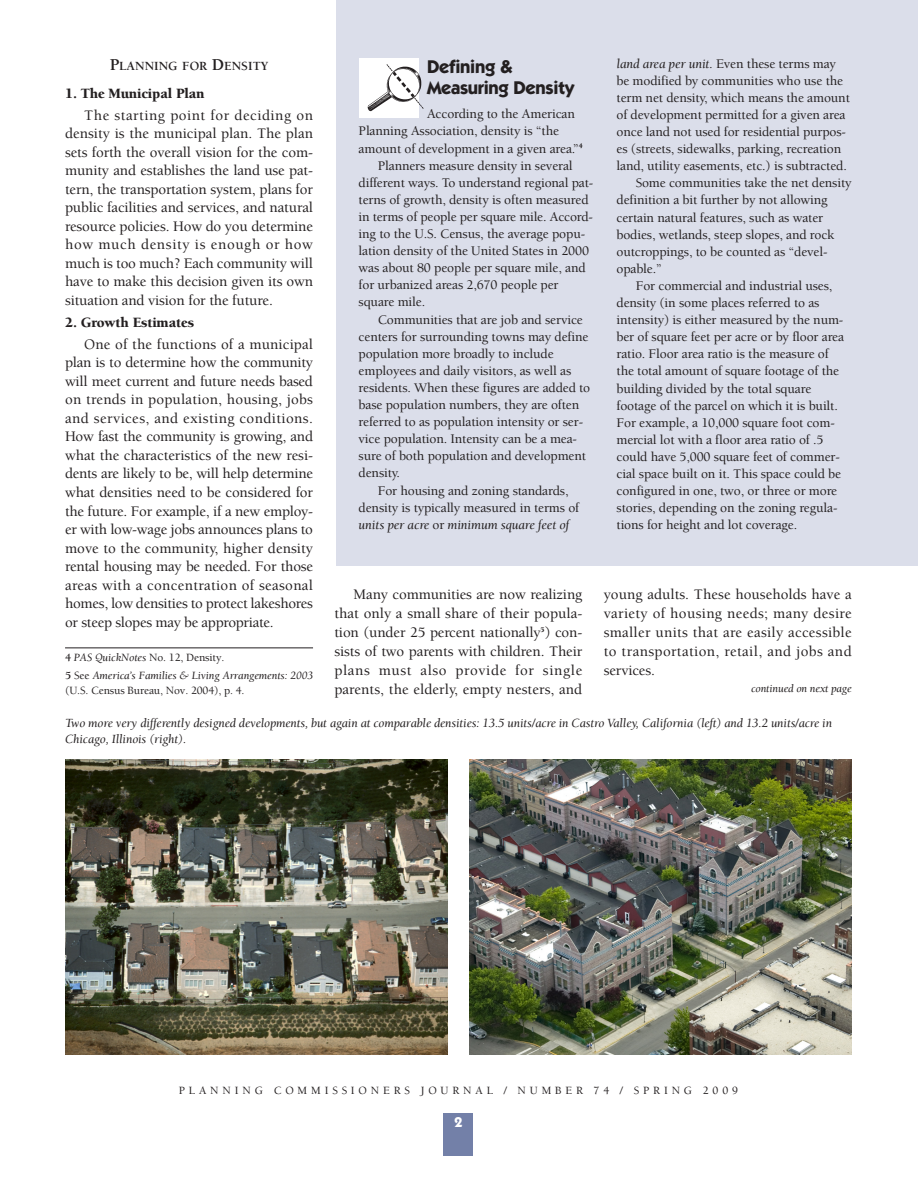
<style>
.page{position:relative;width:918px;height:1188px;background:#fff}
.page>*{position:absolute;margin:0;border:0;box-sizing:border-box;transform-origin:0 0}
.t1{font:700 18.6px/21.3px "Itc Kabel";letter-spacing:-.015em;color:#231f20}
.t2{font:500 15px/18.6px "Berkeley";letter-spacing:-.01em;color:#231f20;text-align:justify}
.t3{font:900 14.55px "Berkeley";letter-spacing:-.01em;color:#231f20}
.t4{font:700 14.25px "Itc Kabel";color:#fff}
.t5{font:500 13.5px "Berkeley";letter-spacing:-.01em;color:#231f20}
.t6{font:italic 13.5px "Berkeley";letter-spacing:-.01em;color:#231f20}
.t7{font:italic 12.9px/15.6px "Berkeley";letter-spacing:-.01em;color:#231f20}
.t8{font:700 12.9px "Berkeley";color:#231f20}
.t9{font:italic 11.4px/18.6px "Berkeley";letter-spacing:-.01em;color:#231f20}
.t10{font:500 11.4px "Berkeley";letter-spacing:.335em;color:#231f20}
.t11{font:500 11.4px "Berkeley";letter-spacing:-.01em;color:#231f20}
.s1{font-size:17.1px}
.s2{font-weight:700;font-style:normal}
.s3{font-weight:500;font-style:normal}
.s4{font-weight:400;font-style:italic}
</style>
<div class="page">
<div style="left:336px;top:0;width:582px;height:565px;background:#dbdeea"></div>
<div style="left:443px;top:1114px;width:30px;height:42px;background:#7380a8"></div>
<img style="left:65px;top:759px;width:383px;height:295px">
<img style="left:469px;top:759px;width:383px;height:295px">
<hr style="left:65px;top:648px;width:248px;height:1px;background:#231f20">
<div style="left:359px;top:58px;width:59px;height:60px;background:#fff"></div>
<img style="left:367px;top:62px;width:57px;height:52px">
<p class="t8" style="left:110px;top:61px;width:160px"><span class="s1">P</span>LANNING FOR <span class="s1">D</span>ENSITY</p>
<p class="t3" style="left:65px;top:88px;width:141px">1. The Municipal Plan</p>
<p class="t2" style="left:65px;top:107px;width:250px;text-indent:19px">The starting point for deciding on density is the municipal plan. The plan sets forth the overall vision for the com&shy;munity and establishes the land use pat&shy;tern, the transportation system, plans for public facilities and services, and natural resource policies. How do you determine how much density is enough or how much is too much? Each community will have to make this decision given its own situation and vision for the future.</p>
<p class="t3" style="left:65px;top:317px;width:131px">2. Growth Estimates</p>
<p class="t2" style="left:65px;top:336px;width:250px;text-indent:19px">One of the functions of a municipal plan is to determine how the community will meet current and future needs based on trends in population, housing, jobs and services, and existing conditions.<br>How fast the community is growing, and what the characteristics of the new resi&shy;dents are likely to be, will help determine what densities need to be considered for the future. For example, if a new employ&shy;er with low-wage jobs announces plans to move to the community, higher density rental housing may be needed. For those areas with a concentration of seasonal homes, low densities to protect lakeshores or steep slopes may be appropriate.</p>
<p class="t9" style="left:65px;top:649px;width:249px"><span class="s2">4</span> PAS QuickNotes <span class="s3">No. 12, Density.<br></span><span class="s2">5</span> <span class="s3">See</span> America’s Families &amp; Living Arrangements: 2003</p>
<p class="t11" style="left:65px;top:686px;width:181px">(U.S. Census Bureau, Nov. 2004), p. 4.</p>
<h1 class="t1" style="left:427px;top:57px;width:149px">Defining &amp;<br>Measuring Density</h1>
<p class="t5" style="left:427px;top:109px;width:149px">According to the American</p>
<p class="t5" style="left:359px;top:126px;width:202px">Planning Association, density is “the</p>
<p class="t5" style="left:359px;top:143px;width:226px">amount of development in a given area.”<sup>4</sup></p>
<p class="t5" style="left:378px;top:160px;width:196px">Planners measure density in several</p>
<p class="t5" style="left:359px;top:177px;width:236px">different ways. To understand regional pat-</p>
<p class="t5" style="left:359px;top:194px;width:232px">terns of growth, density is often measured</p>
<p class="t5" style="left:359px;top:211px;width:236px">in terms of people per square mile. Accord-</p>
<p class="t5" style="left:359px;top:229px;width:228px">ing to the U.S. Census, the average popu-</p>
<p class="t5" style="left:359px;top:246px;width:232px">lation density of the United States in 2000</p>
<p class="t5" style="left:359px;top:263px;width:229px">was about 80 people per square mile, and</p>
<p class="t5" style="left:359px;top:280px;width:202px">for urbanized areas 2,670 people per</p>
<p class="t5" style="left:359px;top:297px;width:68px">square mile.</p>
<p class="t5" style="left:378px;top:314px;width:207px">Communities that are job and service</p>
<p class="t5" style="left:359px;top:331px;width:231px">centers for surrounding towns may define</p>
<p class="t5" style="left:359px;top:348px;width:197px">population more broadly to include</p>
<p class="t5" style="left:359px;top:365px;width:214px">employees and daily visitors, as well as</p>
<p class="t5" style="left:359px;top:382px;width:233px">residents. When these figures are added to</p>
<p class="t5" style="left:359px;top:400px;width:222px">base population numbers, they are often</p>
<p class="t5" style="left:359px;top:417px;width:226px">referred to as population intensity or ser-</p>
<p class="t5" style="left:359px;top:434px;width:220px">vice population. Intensity can be a mea-</p>
<p class="t5" style="left:359px;top:451px;width:229px">sure of both population and development</p>
<p class="t5" style="left:359px;top:468px;width:43px">density.</p>
<p class="t5" style="left:378px;top:485px;width:192px">For housing and zoning standards,</p>
<p class="t5" style="left:359px;top:502px;width:222px">density is typically measured in terms of</p>
<p class="t6" style="left:359px;top:519px;width:212px">units per acre <span class="s3">or</span> minimum square feet of</p>
<p class="t5" style="left:617px;top:58px;width:221px"><span class="s4">land area per unit.</span> Even these terms may</p>
<p class="t5" style="left:617px;top:75px;width:228px">be modified by communities who use the</p>
<p class="t5" style="left:617px;top:92px;width:235px">term net density, which means the amount</p>
<p class="t5" style="left:617px;top:109px;width:231px">of development permitted for a given area</p>
<p class="t5" style="left:617px;top:127px;width:231px">once land not used for residential purpos-</p>
<p class="t5" style="left:617px;top:144px;width:226px">es (streets, sidewalks, parking, recreation</p>
<p class="t5" style="left:617px;top:161px;width:232px">land, utility easements, etc.) is subtracted.</p>
<p class="t5" style="left:636px;top:178px;width:217px">Some communities take the net density</p>
<p class="t5" style="left:617px;top:195px;width:213px">definition a bit further by not allowing</p>
<p class="t5" style="left:617px;top:212px;width:208px">certain natural features, such as water</p>
<p class="t5" style="left:617px;top:229px;width:220px">bodies, wetlands, steep slopes, and rock</p>
<p class="t5" style="left:617px;top:246px;width:213px">outcroppings, to be counted as “devel-</p>
<p class="t5" style="left:617px;top:263px;width:47px">opable.”</p>
<p class="t5" style="left:636px;top:280px;width:198px">For commercial and industrial uses,</p>
<p class="t5" style="left:617px;top:298px;width:204px">density (in some places referred to as</p>
<p class="t5" style="left:617px;top:315px;width:228px">intensity) is either measured by the num-</p>
<p class="t5" style="left:617px;top:332px;width:229px">ber of square feet per acre or by floor area</p>
<p class="t5" style="left:617px;top:349px;width:214px">ratio. Floor area ratio is the measure of</p>
<p class="t5" style="left:617px;top:366px;width:224px">the total amount of square footage of the</p>
<p class="t5" style="left:617px;top:383px;width:196px">building divided by the total square</p>
<p class="t5" style="left:617px;top:400px;width:223px">footage of the parcel on which it is built.</p>
<p class="t5" style="left:617px;top:417px;width:220px">For example, a 10,000 square foot com-</p>
<p class="t5" style="left:617px;top:434px;width:209px">mercial lot with a floor area ratio of .5</p>
<p class="t5" style="left:617px;top:451px;width:225px">could have 5,000 square feet of commer-</p>
<p class="t5" style="left:617px;top:469px;width:226px">cial space built on it. This space could be</p>
<p class="t5" style="left:617px;top:486px;width:222px">configured in one, two, or three or more</p>
<p class="t5" style="left:617px;top:503px;width:223px">stories, depending on the zoning regula-</p>
<p class="t5" style="left:617px;top:520px;width:182px">tions for height and lot coverage.</p>
<p class="t2" style="left:334px;top:586px;width:249px;text-indent:19px">Many communities are now realizing that only a small share of their popula&shy;tion (under 25 percent nationally<sup>5</sup>) con&shy;sists of two parents with children. Their plans must also provide for single parents, the elderly, empty nesters, and</p>
<p class="t2" style="left:604px;top:587px;width:249px">young adults. These households have a variety of housing needs; many desire smaller units that are easily accessible to transportation, retail, and jobs and services.</p>
<p class="t9" style="left:751px;top:681px;width:102px">continued on next page</p>
<p class="t7" style="left:65px;top:716px;width:769px">Two more very differently designed developments, but again at comparable densities: 13.5 units/acre in Castro Valley, California (left) and 13.2 units/acre in<br>Chicago, Illinois (right).</p>
<p class="t10" style="left:179px;top:1086px;width:561px">PLANNING COMMISSIONERS JOURNAL / NUMBER 74 / SPRING 2009</p>
<p class="t4" style="left:454px;top:1117px;width:9px">2</p>
</div>
